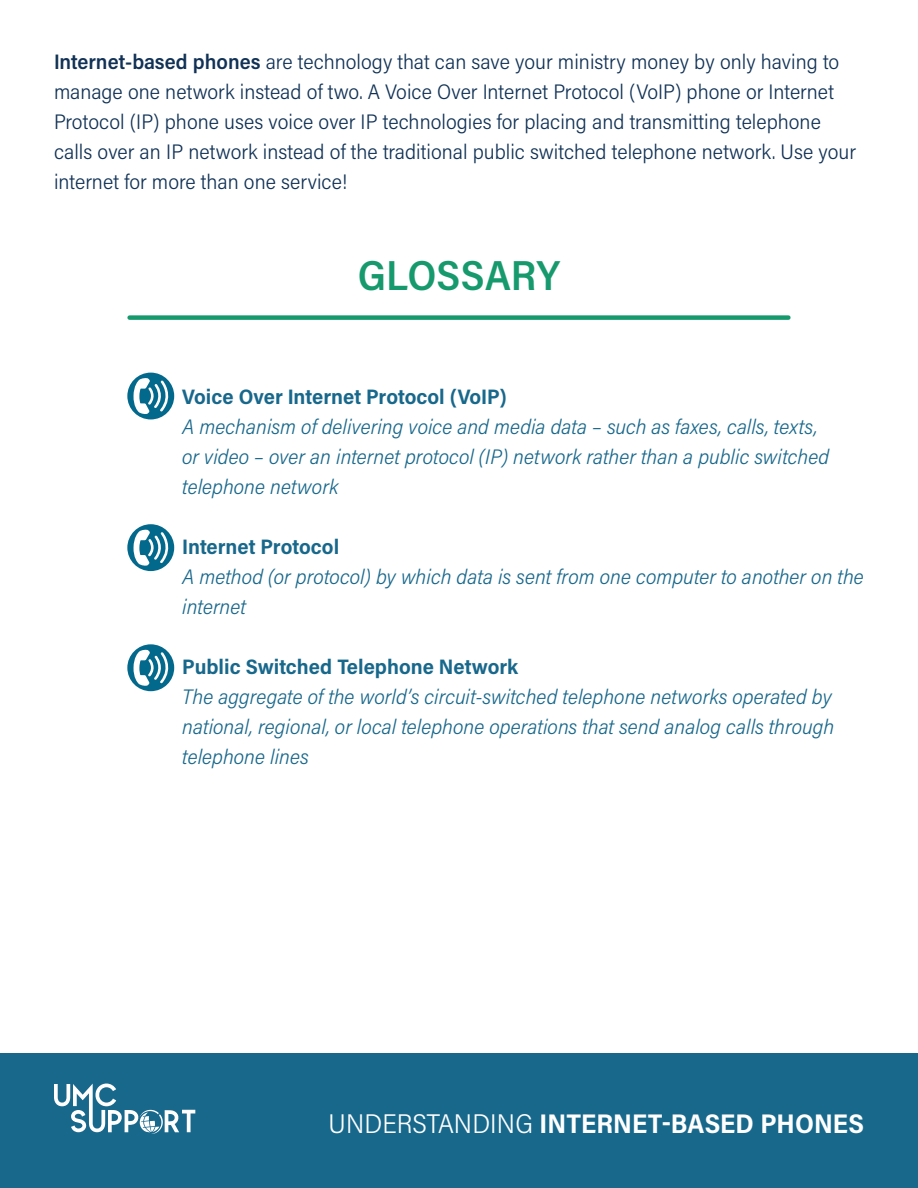
<style>
.page{position:relative;width:918px;height:1188px;background:#fff}
.page>*{position:absolute;margin:0;border:0;box-sizing:border-box;transform-origin:0 0}
.t1{font:600 42px "Acumin Pro Semi Cond";letter-spacing:.005em;color:#17996e}
.t2{font:700 27px "Acumin Pro Semi Cond";letter-spacing:.005em;color:#fff}
.t3{font:italic 300 21px/30px "Acumin Pro Semi Cond";color:#18688c}
.t4{font:300 21px/30px "Acumin Pro Semi Cond";color:#113256}
.t5{font:700 21px "Acumin Pro Semi Cond";color:#18688c}
.s1{font-weight:600}
.s2{font-weight:300}
</style>
<div class="page">
<div style="left:0;top:1053px;width:918px;height:135px;background:#18688c"></div>
<svg style="left:54px;top:1084px;width:141px;height:50px"></svg>
<div style="left:130px;top:315px;width:658px;height:5px;background:#17996e"></div>
<svg style="left:127px;top:373px;width:48px;height:46px"></svg>
<svg style="left:127px;top:524px;width:48px;height:47px"></svg>
<svg style="left:127px;top:644px;width:48px;height:47px"></svg>
<p class="t4" style="left:54px;top:46px;width:804px"><span class="s1">Internet-based phones</span> are technology that can save your ministry money by only having to manage one network instead of two. A Voice Over Internet Protocol (VoIP) phone or Internet Protocol (IP) phone uses voice over IP technologies for placing and transmitting telephone calls over an IP network instead of the traditional public switched telephone network. Use your internet for more than one service!</p>
<p class="t1" style="left:358px;top:246px;width:204px">GLOSSARY</p>
<p class="t5" style="left:182px;top:382px;width:326px">Voice Over Internet Protocol (VoIP)</p>
<p class="t3" style="left:182px;top:411px;width:649px">A mechanism of delivering voice and media data – such as faxes, calls, texts, or video – over an internet protocol (IP) network rather than a public switched telephone network</p>
<p class="t5" style="left:182px;top:532px;width:158px">Internet Protocol</p>
<p class="t3" style="left:182px;top:561px;width:683px">A method (or protocol) by which data is sent from one computer to another on the internet</p>
<p class="t5" style="left:182px;top:652px;width:337px">Public Switched Telephone Network</p>
<p class="t3" style="left:182px;top:681px;width:653px;text-align:justify">The aggregate of the world’s circuit-switched telephone networks operated by national, regional, or local telephone operations that send analog calls through telephone lines</p>
<p class="t2" style="left:329px;top:1105px;width:537px"><span class="s2">UNDERSTANDING</span> INTERNET-BASED PHONES</p>
</div>
